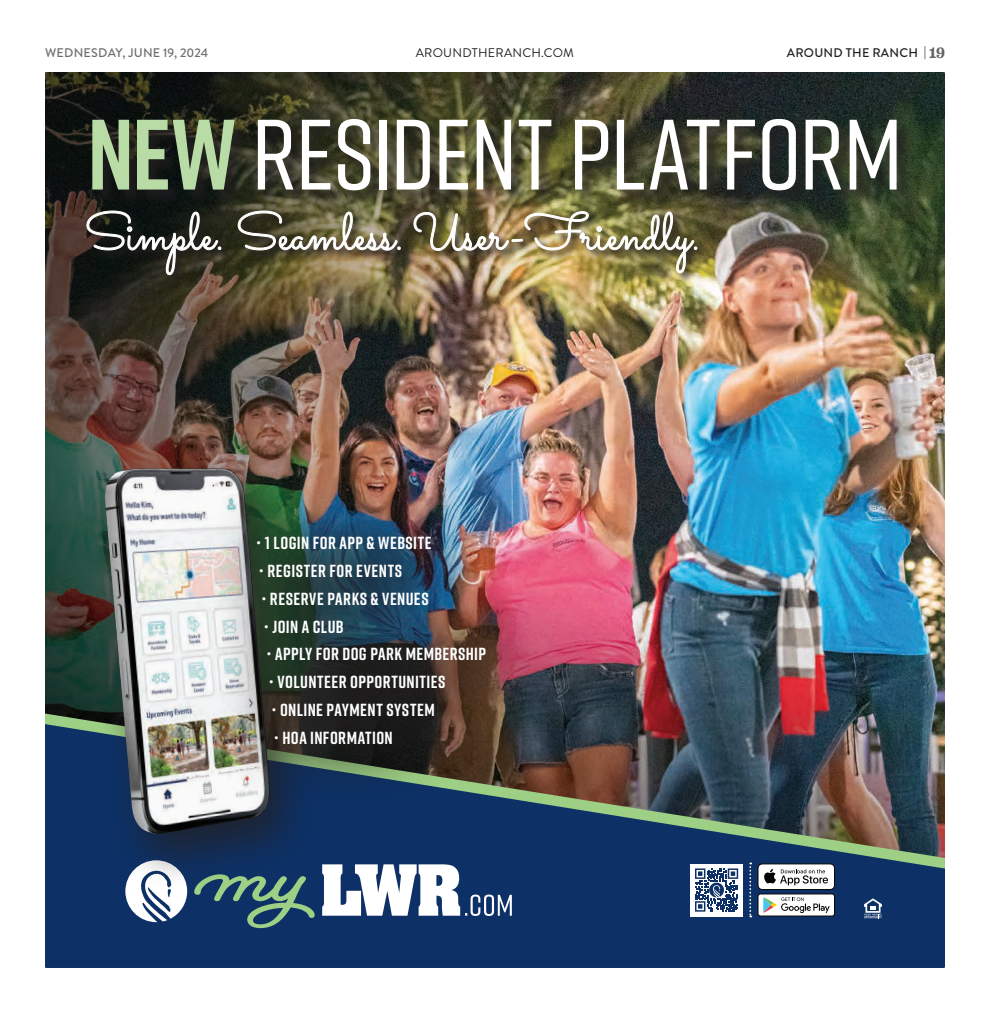
<style>
.page{position:relative;width:990px;height:1013px;background:#fff}
.page>*{position:absolute;margin:0;border:0;box-sizing:border-box;transform-origin:0 0}
.t1{font:500 99.62px "Rift";letter-spacing:-.01em;color:#fff}
.t2{font:51.75px "Sacramento";color:#fff}
.t3{font:700 17.5px "Rift";letter-spacing:.025em;color:#fff}
.t4{font:500 12.5px "Brandon Grotesque";letter-spacing:.02em;color:#6c6d70}
.t5{font:12.5px "Brandon Grotesque";letter-spacing:.02em;color:#231f20}
.t6{font:500 12.5px "Brandon Grotesque";letter-spacing:.02em;color:#231f20}
.s1{font-weight:400}
.s2{font-family:"Eames Century Modern";font-weight:700;font-size:15px;color:#636366}
.s3{font-weight:700;color:#b9dca7}
</style>
<div class="page">
<img style="left:45px;top:72px;width:900px;height:641px">
<img style="left:45px;top:713px;width:900px;height:11px">
<svg style="left:45px;top:724px;width:900px;height:244px;background:#243d5f"></svg>
<svg style="left:125px;top:890px;width:62px;height:32px"></svg>
<svg style="left:194px;top:890px;width:121px;height:38px;background:#30586d"></svg>
<svg style="left:322px;top:864px;width:190px;height:52px"></svg>
<svg style="left:864px;top:898px;width:18px;height:20px"></svg>
<div style="left:84px;top:208px;width:624px;height:78px;background:#231f20;opacity:.9"></div>
<svg style="left:86px;top:210px;width:136px;height:66px;background:#343530"></svg>
<svg style="left:237px;top:210px;width:164px;height:41px;background:#706c54"></svg>
<img style="left:413px;top:210px;width:285px;height:64px">
<svg style="left:749px;top:862px;width:2px;height:55px"></svg>
<svg style="left:758px;top:863px;width:77px;height:26px"></svg>
<div style="left:758px;top:894px;width:77px;height:22px;background:#fff;border-radius:2px"></div>
<div style="left:758px;top:893px;width:77px;height:23px;border:1px solid #040503;border-radius:2px"></div>
<svg style="left:763px;top:897px;width:67px;height:16px"></svg>
<div style="left:690px;top:864px;width:53px;height:52px;background:#fff"></div>
<svg style="left:695px;top:868px;width:43px;height:43px"></svg>
<div style="left:92px;top:118px;width:821px;height:89px;background:#231f20;opacity:.8"></div>
<div style="left:81px;top:450px;width:239px;height:440px;background:#231f20;opacity:.75"></div>
<img style="left:116px;top:468px;width:78px;height:4px">
<div style="left:205px;top:479px;width:340px;height:328px;background:#231f20;opacity:.9"></div>
<p class="t4" style="left:45px;top:44px;width:165px">WEDNESDAY, JUNE 19, 2024</p>
<p class="t5" style="left:416px;top:44px;width:160px">AROUNDTHERANCH.COM</p>
<p class="t6" style="left:787px;top:44px;width:160px">AROUND THE RANCH <span class="s1">|</span> <span class="s2">19</span></p>
<p class="t1" style="left:87px;top:84px;width:817px"><span class="s3">NEW</span> RESIDENT PLATFORM</p>
<p class="t2" style="left:84px;top:201px;width:617px">Simple. Seamless. User-Friendly.</p>
<p class="t3" style="left:256px;top:530px;width:177px">• 1 LOGIN FOR APP &amp; WEBSITE</p>
<p class="t3" style="left:259px;top:558px;width:145px">• REGISTER FOR EVENTS</p>
<p class="t3" style="left:261px;top:586px;width:169px">• RESERVE PARKS &amp; VENUES</p>
<p class="t3" style="left:264px;top:614px;width:81px">• JOIN A CLUB</p>
<p class="t3" style="left:266px;top:641px;width:221px">• APPLY FOR DOG PARK MEMBERSHIP</p>
<p class="t3" style="left:269px;top:669px;width:178px">• VOLUNTEER OPPORTUNITIES</p>
<p class="t3" style="left:271px;top:697px;width:165px">• ONLINE PAYMENT SYSTEM</p>
<p class="t3" style="left:274px;top:725px;width:121px">• HOA INFORMATION</p>
</div>
